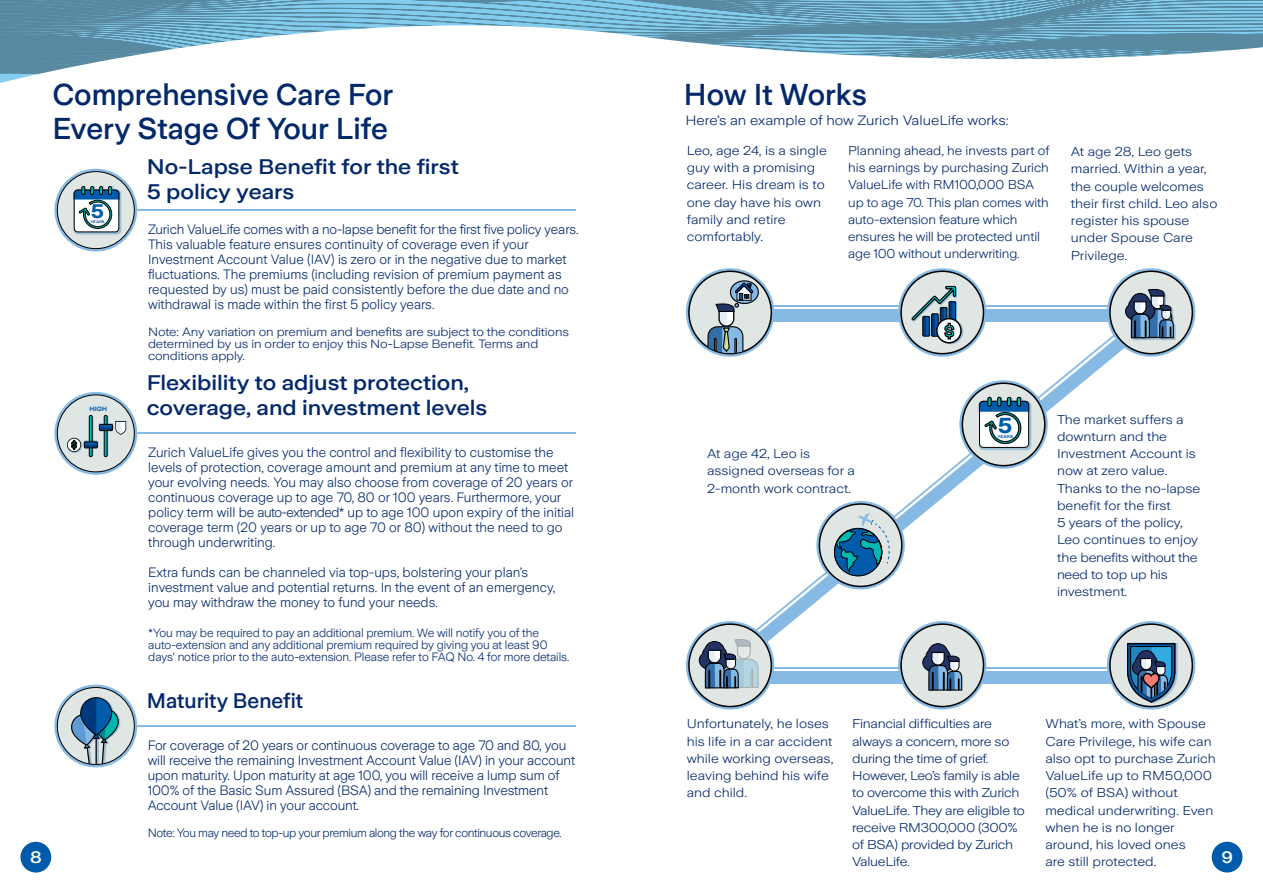
<style>
.page{position:relative;width:1263px;height:893px;background:#fff}
.page>*{position:absolute;margin:0;border:0;box-sizing:border-box;transform-origin:0 0}
.t1{font:500 30px/34.5px "Zurich Sans";color:#03296a}
.t2{font:700 21.6px "Zurich Sans";color:#005baa;scale:1.11 1}
.t3{font:500 21px/25.5px "Zurich Sans";color:#03296a;scale:1.11 1}
.t4{font:500 21px "Zurich Sans";color:#03296a}
.t5{font:700 19.5px "Zurich Sans";color:#005baa;scale:1.11 1}
.t6{font:500 16.5px "Zurich Sans";color:#fff;scale:1.11 1}
.t7{font:300 13.5px/15px "Zurich Sans";color:#03296a}
.t8{font:300 13.5px "Zurich Sans";color:#03296a;scale:1.11 1}
.t9{font:300 12.75px/17.2px "Zurich Sans";color:#03296a;scale:1.11 1}
.t10{font:300 12.75px/17.2px "Zurich Sans";letter-spacing:-.02em;color:#03296a;scale:1.11 1}
.t11{font:300 12.75px/17.2px "Zurich Sans";color:#03296a;scale:1.06 1}
.t12{font:300 12px/12px "Zurich Sans";letter-spacing:-.01em;color:#03296a}
.t13{font:300 12px/12px "Zurich Sans";letter-spacing:-.01em;color:#03296a;scale:1.11 1}
.t14{font:300 12px "Zurich Sans";letter-spacing:-.03em;color:#03296a}
.t15{font:700 6.15px "Zurich Sans";color:#005baa;scale:1.11 1}
.t16{font:700 4.05px "Zurich Sans";color:#005baa;scale:1.11 1}
.t17{font:700 3.75px "Zurich Sans";color:#005baa;scale:1.11 1}
</style>
<div class="page">
<hr style="left:107px;top:209px;width:469px;height:2px;background:#86bae4">
<svg style="left:54px;top:169px;width:83px;height:83px"></svg>
<hr style="left:107px;top:432px;width:469px;height:2px;background:#86bae4">
<svg style="left:54px;top:392px;width:83px;height:83px"></svg>
<div style="left:20px;top:842px;width:31px;height:30px;background:#005baa;border-radius:50%"></div>
<hr style="left:107px;top:725px;width:469px;height:2px;background:#86bae4">
<svg style="left:54px;top:685px;width:83px;height:82px"></svg>
<svg style="left:0;top:0;width:1263px;height:83px"></svg>
<svg style="left:774px;top:305px;width:340px;height:366px"></svg>
<hr style="left:750px;top:667px;width:168px;height:2px;background:#86bae4">
<div style="left:757px;top:671px;width:185px;height:13px;background:#86bae4"></div>
<hr style="left:917px;top:667px;width:240px;height:2px;background:#86bae4">
<div style="left:924px;top:671px;width:257px;height:13px;background:#86bae4"></div>
<svg style="left:686px;top:268px;width:88px;height:89px"></svg>
<svg style="left:898px;top:268px;width:88px;height:89px"></svg>
<svg style="left:1107px;top:268px;width:88px;height:89px"></svg>
<svg style="left:816px;top:501px;width:170px;height:208px"></svg>
<svg style="left:686px;top:614px;width:88px;height:95px"></svg>
<svg style="left:959px;top:380px;width:89px;height:89px"></svg>
<div style="left:1017px;top:397px;width:4px;height:10px;border:1px solid #000;border-radius:2px"></div>
<svg style="left:1107px;top:621px;width:88px;height:88px"></svg>
<div style="left:1212px;top:842px;width:30px;height:30px;background:#005baa;border-radius:50%"></div>
<p class="t6" style="left:30px;top:848px;width:12px">8</p>
<h1 class="t1" style="left:53px;top:78px;width:342px">Comprehensive Care For<br>Every Stage Of Your Life</h1>
<h3 class="t5" style="left:91px;top:201px;width:13px">5</h3>
<p class="t17" style="left:90px;top:220px;width:14px">YEARS</p>
<p class="t15" style="left:89px;top:405px;width:18px">HIGH</p>
<h3 class="t3" style="left:147px;top:154px;width:283px">No-Lapse Benefit for the first<br>5 policy years</h3>
<p class="t7" style="left:148px;top:222px;width:432px">Zurich ValueLife comes with a no-lapse benefit for the first five policy years.<br>This valuable feature ensures continuity of coverage even if your Investment Account Value (IAV) is zero or in the negative due to market fluctuations. The premiums (including revision of premium payment as requested by us) must be paid consistently before the due date and no withdrawal is made within the first 5 policy years.</p>
<p class="t13" style="left:148px;top:326px;width:381px">Note: Any variation on premium and benefits are subject to the conditions determined by us in order to enjoy this No-Lapse Benefit. Terms and conditions apply.</p>
<h3 class="t3" style="left:147px;top:370px;width:308px">Flexibility to adjust protection, coverage, and investment levels</h3>
<p class="t7" style="left:148px;top:445px;width:427px">Zurich ValueLife gives you the control and flexibility to customise the levels of protection, coverage amount and premium at any time to meet your evolving needs. You may also choose from coverage of 20 years or continuous coverage up to age 70, 80 or 100 years. Furthermore, your policy term will be auto-extended* up to age 100 upon expiry of the initial coverage term (20 years or up to age 70 or 80) without the need to go through underwriting.</p>
<p class="t7" style="left:148px;top:565px;width:409px">Extra funds can be channeled via top-ups, bolstering your plan’s investment value and potential returns. In the event of an emergency, you may withdraw the money to fund your needs.</p>
<p class="t12" style="left:148px;top:627px;width:423px">*You may be required to pay an additional premium. We will notify you of the auto-extension and any additional premium required by giving you at least 90 days' notice prior to the auto-extension. Please refer to FAQ No. 4 for more details.</p>
<h3 class="t4" style="left:147px;top:689px;width:158px">Maturity Benefit</h3>
<p class="t7" style="left:148px;top:738px;width:429px">For coverage of 20 years or continuous coverage to age 70 and 80, you will receive the remaining Investment Account Value (IAV) in your account upon maturity. Upon maturity at age 100, you will receive a lump sum of 100% of the Basic Sum Assured (BSA) and the remaining Investment Account Value (IAV) in your account.</p>
<p class="t14" style="left:148px;top:827px;width:416px">Note: You may need to top-up your premium along the way for continuous coverage.</p>
<h1 class="t1" style="left:684px;top:78px;width:184px">How It Works</h1>
<p class="t8" style="left:685px;top:113px;width:293px">Here’s an example of how Zurich ValueLife works:</p>
<p class="t9" style="left:687px;top:142px;width:128px">Leo, age 24, is a single guy with a promising career. His dream is to one day have his own family and retire comfortably.</p>
<p class="t11" style="left:848px;top:142px;width:191px">Planning ahead, he invests part of his earnings by purchasing Zurich<br>ValueLife with RM100,000 BSA up to age 70. This plan comes with auto-extension feature which ensures he will be protected until age 100 without underwriting.</p>
<p class="t9" style="left:1071px;top:143px;width:133px">At age 28, Leo gets married. Within a year, the couple welcomes their first child. Leo also register his spouse under Spouse Care<br>Privilege.</p>
<p class="t9" style="left:707px;top:445px;width:135px">At age 42, Leo is assigned overseas for a<br>2-month work contract.</p>
<h2 class="t2" style="left:998px;top:413px;width:15px">5</h2>
<p class="t16" style="left:997px;top:434px;width:16px">YEARS</p>
<p class="t9" style="left:1057px;top:411px;width:131px">The market suffers a downturn and the<br>Investment Account is now at zero value.<br>Thanks to the no-lapse benefit for the first<br>5 years of the policy,<br>Leo continues to enjoy the benefits without the need to top up his investment.</p>
<p class="t9" style="left:687px;top:716px;width:134px">Unfortunately, he loses his life in a car accident while working overseas, leaving behind his wife and child.</p>
<p class="t10" style="left:852px;top:716px;width:157px">Financial difficulties are always a concern, more so during the time of grief.<br>However, Leo’s family is able to overcome this with Zurich<br>ValueLife. They are eligible to receive RM300,000 (300% of BSA) provided by Zurich<br>ValueLife.</p>
<p class="t9" style="left:1045px;top:716px;width:155px">What’s more, with Spouse<br>Care Privilege, his wife can also opt to purchase Zurich<br>ValueLife up to RM50,000 (50% of BSA) without medical underwriting. Even when he is no longer around, his loved ones<br>are still protected.</p>
<p class="t6" style="left:1221px;top:848px;width:12px">9</p>
</div>
